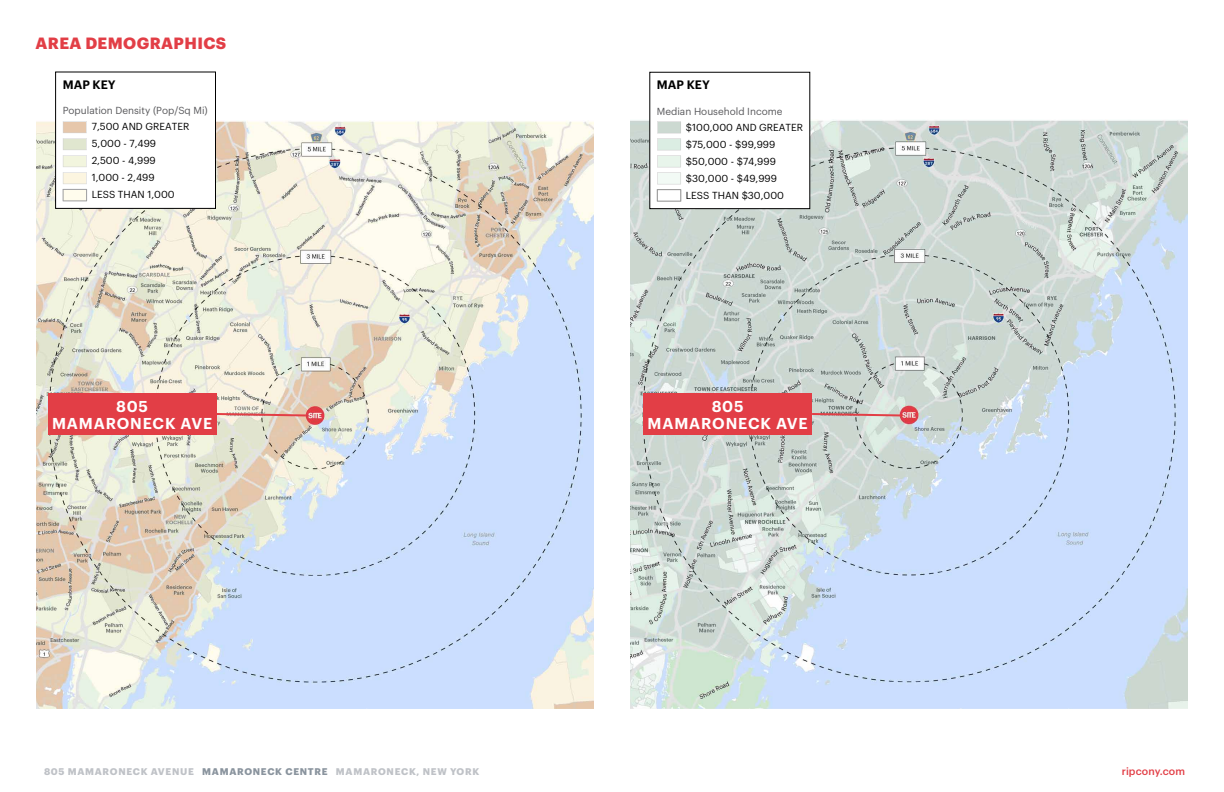
<style>
.page{position:relative;width:1224px;height:792px;background:#fff}
.page>*{position:absolute;margin:0;border:0;box-sizing:border-box;transform-origin:0 0}
.t1{font:700 16px "Graphik";letter-spacing:.025em;color:#e23e46}
.t2{font:600 15.4px/17px "Graphik";letter-spacing:.055em;color:#fff;text-align:center}
.t3{font:600 12px "Graphik";color:#000}
.t4{font:500 10.5px "Graphik";letter-spacing:.01em;color:#e23e46}
.t5{font:10px/17px "Graphik";color:#000}
.t6{font:10px "Graphik";color:#59595c}
.t7{font:700 9.5px "Graphik";letter-spacing:.075em;color:#bfc2c7}
.s1{color:#8a949e}
</style>
<div class="page">
<img style="left:36px;top:121px;width:558px;height:588px">
<img style="left:630px;top:120px;width:558px;height:588px">
<svg style="left:649px;top:72px;width:161px;height:137px"></svg>
<svg style="left:55px;top:72px;width:161px;height:137px"></svg>
<div style="left:48px;top:393px;width:169px;height:42px;background:#e23e46"></div>
<div style="left:643px;top:393px;width:169px;height:42px;background:#e23e46"></div>
<svg style="left:217px;top:412px;width:91px;height:6px"></svg>
<svg style="left:812px;top:412px;width:91px;height:6px"></svg>
<h1 class="t1" style="left:36px;top:31px;width:192px">AREA DEMOGRAPHICS</h1>
<p class="t3" style="left:63px;top:75px;width:54px">MAP KEY</p>
<p class="t6" style="left:63px;top:103px;width:147px">Population Density (Pop/Sq Mi)</p>
<p class="t5" style="left:92px;top:117px;width:99px">7,500 AND GREATER<br>5,000 - 7,499<br>2,500 - 4,999<br>1,000 - 2,499<br>LESS THAN 1,000</p>
<p class="t3" style="left:657px;top:76px;width:54px">MAP KEY</p>
<p class="t6" style="left:657px;top:103px;width:127px">Median Household Income</p>
<p class="t5" style="left:686px;top:118px;width:119px">$100,000 AND GREATER $75,000 - $99,999 $50,000 - $74,999 $30,000 - $49,999<br>LESS THAN $30,000</p>
<h2 class="t2" style="left:52px;top:396px;width:162px">805<br>MAMARONECK AVE</h2>
<h2 class="t2" style="left:648px;top:396px;width:162px">805<br>MAMARONECK AVE</h2>
<p class="t7" style="left:44px;top:764px;width:437px">805 MAMARONECK AVENUE <span class="s1">MAMARONECK CENTRE</span> MAMARONECK, NEW YORK</p>
<p class="t4" style="left:1122px;top:763px;width:65px">ripcony.com</p>
</div>
